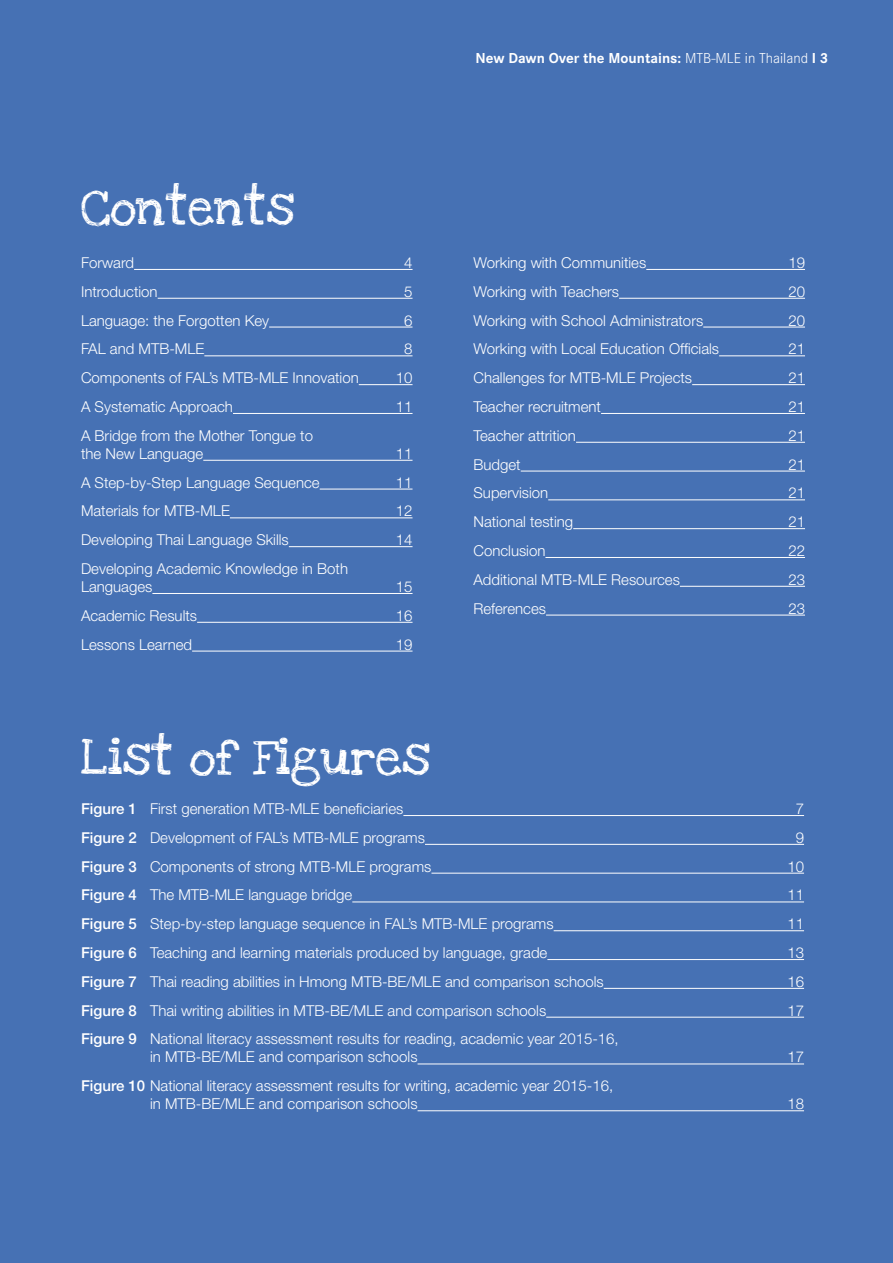
<style>
.page{position:relative;width:893px;height:1263px;background:#4671b4}
.page>*{position:absolute;margin:0;border:0;box-sizing:border-box;transform-origin:0 0}
.t1{font:37.5px "Love Ya Like A Sister";color:#fff}
.t2{font:300 15px/18px "Helvetica Neue LT Pro";color:#fff}
.t3{font:700 15px "Corporate S";color:#fff}
.s1{font-weight:300}
.s2{font-weight:500}
</style>
<div class="page">
<hr style="left:134px;top:269px;width:278px;height:1px;background:#fff">
<hr style="left:158px;top:298px;width:255px;height:1px;background:#fff">
<hr style="left:269px;top:327px;width:143px;height:1px;background:#fff">
<hr style="left:204px;top:355px;width:208px;height:1px;background:#fff">
<hr style="left:359px;top:384px;width:53px;height:1px;background:#fff">
<hr style="left:233px;top:413px;width:179px;height:1px;background:#fff">
<hr style="left:203px;top:460px;width:210px;height:1px;background:#fff">
<hr style="left:320px;top:489px;width:93px;height:1px;background:#fff">
<hr style="left:230px;top:517px;width:182px;height:1px;background:#fff">
<hr style="left:289px;top:546px;width:123px;height:1px;background:#fff">
<hr style="left:152px;top:593px;width:261px;height:1px;background:#fff">
<hr style="left:197px;top:622px;width:215px;height:1px;background:#fff">
<hr style="left:192px;top:651px;width:220px;height:1px;background:#fff">
<hr style="left:646px;top:269px;width:159px;height:1px;background:#fff">
<hr style="left:619px;top:298px;width:186px;height:1px;background:#fff">
<hr style="left:703px;top:327px;width:102px;height:1px;background:#fff">
<hr style="left:719px;top:355px;width:86px;height:1px;background:#fff">
<hr style="left:692px;top:384px;width:113px;height:1px;background:#fff">
<hr style="left:601px;top:413px;width:204px;height:1px;background:#fff">
<hr style="left:576px;top:442px;width:229px;height:1px;background:#fff">
<hr style="left:521px;top:471px;width:284px;height:1px;background:#fff">
<hr style="left:548px;top:499px;width:257px;height:1px;background:#fff">
<hr style="left:573px;top:528px;width:232px;height:1px;background:#fff">
<hr style="left:545px;top:557px;width:260px;height:1px;background:#fff">
<hr style="left:680px;top:586px;width:125px;height:1px;background:#fff">
<hr style="left:546px;top:615px;width:259px;height:1px;background:#fff">
<hr style="left:403px;top:815px;width:401px;height:1px;background:#fff">
<hr style="left:425px;top:844px;width:379px;height:1px;background:#fff">
<hr style="left:431px;top:873px;width:373px;height:1px;background:#fff">
<hr style="left:352px;top:901px;width:452px;height:1px;background:#fff">
<hr style="left:554px;top:930px;width:250px;height:1px;background:#fff">
<hr style="left:547px;top:959px;width:257px;height:1px;background:#fff">
<hr style="left:604px;top:988px;width:200px;height:1px;background:#fff">
<hr style="left:546px;top:1017px;width:258px;height:1px;background:#fff">
<hr style="left:418px;top:1063px;width:386px;height:1px;background:#fff">
<hr style="left:418px;top:1110px;width:386px;height:1px;background:#fff">
<p class="t3" style="left:476px;top:49px;width:354px">New Dawn Over the Mountains: <span class="s1">MTB-MLE in Thailand</span> I 3</p>
<h1 class="t1" style="left:81px;top:176px;width:215px">Contents</h1>
<p class="t2" style="left:81px;top:253px;width:55px">Forward</p>
<p class="t2" style="left:404px;top:253px;width:10px">4</p>
<p class="t2" style="left:81px;top:282px;width:78px">Introduction</p>
<p class="t2" style="left:404px;top:282px;width:10px">5</p>
<p class="t2" style="left:81px;top:311px;width:190px">Language: the Forgotten Key</p>
<p class="t2" style="left:404px;top:311px;width:10px">6</p>
<p class="t2" style="left:81px;top:340px;width:125px">FAL and MTB-MLE</p>
<p class="t2" style="left:404px;top:340px;width:10px">8</p>
<p class="t2" style="left:81px;top:368px;width:279px">Components of FAL’s MTB-MLE Innovation</p>
<p class="t2" style="left:396px;top:368px;width:18px">10</p>
<p class="t2" style="left:81px;top:397px;width:153px">A Systematic Approach</p>
<p class="t2" style="left:396px;top:397px;width:18px">11</p>
<p class="t2" style="left:81px;top:426px;width:234px">A Bridge from the Mother Tongue to the New Language</p>
<p class="t2" style="left:396px;top:444px;width:18px">11</p>
<p class="t2" style="left:81px;top:473px;width:240px">A Step-by-Step Language Sequence</p>
<p class="t2" style="left:396px;top:473px;width:18px">11</p>
<p class="t2" style="left:81px;top:502px;width:150px">Materials for MTB-MLE</p>
<p class="t2" style="left:396px;top:502px;width:18px">12</p>
<p class="t2" style="left:81px;top:530px;width:209px">Developing Thai Language Skills</p>
<p class="t2" style="left:396px;top:530px;width:18px">14</p>
<p class="t2" style="left:81px;top:559px;width:269px">Developing Academic Knowledge in Both<br>Languages</p>
<p class="t2" style="left:396px;top:577px;width:18px">15</p>
<p class="t2" style="left:81px;top:606px;width:118px">Academic Results</p>
<p class="t2" style="left:396px;top:606px;width:18px">16</p>
<p class="t2" style="left:81px;top:635px;width:113px">Lessons Learned</p>
<p class="t2" style="left:396px;top:635px;width:18px">19</p>
<h1 class="t1" style="left:81px;top:726px;width:351px">List of Figures</h1>
<p class="t2" style="left:473px;top:253px;width:174px">Working with Communities</p>
<p class="t2" style="left:788px;top:253px;width:18px">19</p>
<p class="t2" style="left:473px;top:282px;width:147px">Working with Teachers</p>
<p class="t2" style="left:788px;top:282px;width:18px">20</p>
<p class="t2" style="left:473px;top:311px;width:231px">Working with School Administrators</p>
<p class="t2" style="left:788px;top:311px;width:18px">20</p>
<p class="t2" style="left:473px;top:340px;width:247px">Working with Local Education Officials</p>
<p class="t2" style="left:788px;top:340px;width:18px">21</p>
<p class="t2" style="left:473px;top:368px;width:220px">Challenges for MTB-MLE Projects</p>
<p class="t2" style="left:788px;top:368px;width:18px">21</p>
<p class="t2" style="left:473px;top:397px;width:129px">Teacher recruitment</p>
<p class="t2" style="left:788px;top:397px;width:18px">21</p>
<p class="t2" style="left:473px;top:426px;width:104px">Teacher attrition</p>
<p class="t2" style="left:788px;top:426px;width:18px">21</p>
<p class="t2" style="left:473px;top:455px;width:49px">Budget</p>
<p class="t2" style="left:788px;top:455px;width:18px">21</p>
<p class="t2" style="left:473px;top:484px;width:76px">Supervision</p>
<p class="t2" style="left:788px;top:484px;width:18px">21</p>
<p class="t2" style="left:473px;top:512px;width:101px">National testing</p>
<p class="t2" style="left:788px;top:512px;width:18px">21</p>
<p class="t2" style="left:473px;top:541px;width:73px">Conclusion</p>
<p class="t2" style="left:788px;top:541px;width:18px">22</p>
<p class="t2" style="left:473px;top:570px;width:208px">Additional MTB-MLE Resources</p>
<p class="t2" style="left:788px;top:570px;width:18px">23</p>
<p class="t2" style="left:473px;top:599px;width:74px">References</p>
<p class="t2" style="left:788px;top:599px;width:18px">23</p>
<p class="t2" style="left:81px;top:799px;width:324px"><span class="s2">Figure 1</span> First generation MTB-MLE beneficiaries</p>
<p class="t2" style="left:796px;top:799px;width:10px">7</p>
<p class="t2" style="left:81px;top:828px;width:345px"><span class="s2">Figure 2</span> Development of FAL’s MTB-MLE programs</p>
<p class="t2" style="left:796px;top:828px;width:10px">9</p>
<p class="t2" style="left:81px;top:857px;width:352px"><span class="s2">Figure 3</span> Components of strong MTB-MLE programs</p>
<p class="t2" style="left:787px;top:857px;width:18px">10</p>
<p class="t2" style="left:81px;top:886px;width:273px"><span class="s2">Figure 4</span> The MTB-MLE language bridge</p>
<p class="t2" style="left:787px;top:886px;width:18px">11</p>
<p class="t2" style="left:81px;top:914px;width:474px"><span class="s2">Figure 5</span> Step-by-step language sequence in FAL’s MTB-MLE programs</p>
<p class="t2" style="left:787px;top:914px;width:18px">11</p>
<p class="t2" style="left:81px;top:943px;width:468px"><span class="s2">Figure 6</span> Teaching and learning materials produced by language, grade</p>
<p class="t2" style="left:787px;top:943px;width:18px">13</p>
<p class="t2" style="left:81px;top:972px;width:524px"><span class="s2">Figure 7</span> Thai reading abilities in Hmong MTB-BE/MLE and comparison schools</p>
<p class="t2" style="left:787px;top:972px;width:18px">16</p>
<p class="t2" style="left:81px;top:1001px;width:467px"><span class="s2">Figure 8</span> Thai writing abilities in MTB-BE/MLE and comparison schools</p>
<p class="t2" style="left:787px;top:1001px;width:18px">17</p>
<p class="t2" style="left:150px;top:1030px;width:470px;text-indent:-69px"><span class="s2">Figure 9</span> National literacy assessment results for reading, academic year 2015-16, in MTB-BE/MLE and comparison schools</p>
<p class="t2" style="left:787px;top:1048px;width:18px">17</p>
<p class="t2" style="left:150px;top:1076px;width:465px;text-indent:-69px"><span class="s2">Figure 10</span> National literacy assessment results for writing, academic year 2015-16, in MTB-BE/MLE and comparison schools</p>
<p class="t2" style="left:787px;top:1094px;width:18px">18</p>
</div>
